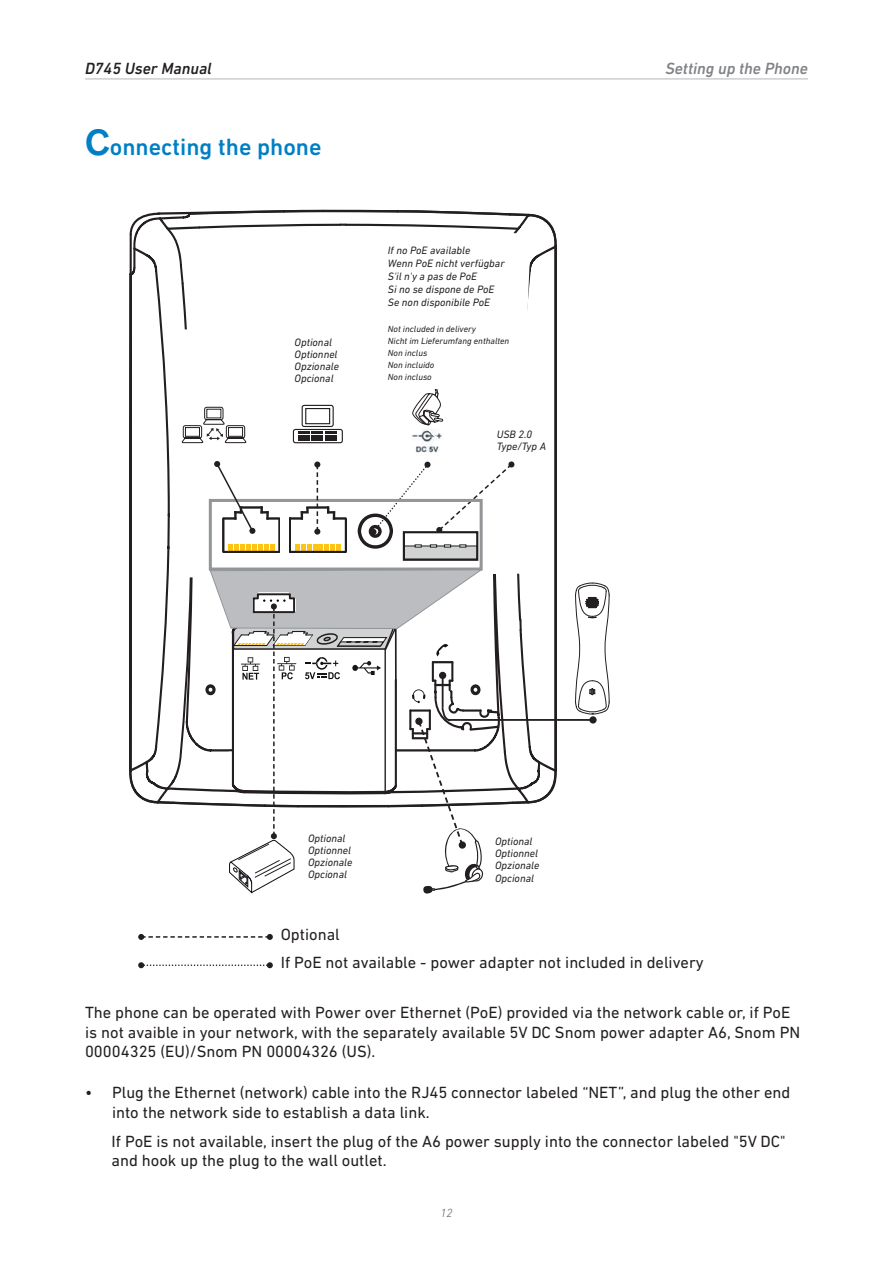
<style>
.page{position:relative;width:893px;height:1263px;background:#fff}
.page>*{position:absolute;margin:0;border:0;box-sizing:border-box;transform-origin:0 0}
.t1{font:500 24px "DIN Next LT Pro";color:#007fc5}
.t2{font:16.5px/19.8px "DIN Next LT Pro";color:#231f20}
.t3{font:italic 500 16.5px "DIN Next LT Pro";color:#808285}
.t4{font:italic 500 16.5px "DIN Next LT Pro";color:#231f20}
.t5{font:italic 300 12px "DIN Next LT Pro";color:#57585a}
.t6{font:italic 10.95px/12.1px "DIN Next LT Pro";color:#231f20}
.t7{font:italic 9.15px/12.1px "DIN Next LT Pro";color:#231f20}
.s1{font-family:"Akzidenz Grotesk Pro";font-size:36px}
</style>
<div class="page">
<hr style="left:85px;top:78px;width:723px;height:1px;background:#bcbdc0">
<svg style="left:575px;top:582px;width:35px;height:133px"></svg>
<hr style="left:448px;top:719px;width:145px;height:2px;background:#231f20">
<div style="left:589px;top:716px;width:8px;height:7px;background:#231f20;border-radius:50%"></div>
<svg style="left:129px;top:211px;width:429px;height:683px"></svg>
<svg style="left:138px;top:934px;width:135px;height:6px"></svg>
<svg style="left:138px;top:962px;width:135px;height:6px"></svg>
<p class="t4" style="left:85px;top:59px;width:128px">D745 User Manual</p>
<p class="t3" style="left:665px;top:59px;width:144px">Setting up the Phone</p>
<h1 class="t1" style="left:85px;top:132px;width:238px"><span class="s1">C</span>onnecting the phone</h1>
<p class="t6" style="left:295px;top:336px;width:46px">Optional<br>Optionnel<br>Opzionale<br>Opcional</p>
<p class="t6" style="left:388px;top:244px;width:118px;line-height:13px">If no PoE available<br>Wenn PoE nicht verfügbar<br>S'il n'y a pas de PoE<br>Si no se dispone de PoE<br>Se non disponibile PoE</p>
<p class="t7" style="left:388px;top:322px;width:123px">Not included in delivery<br>Nicht im Lieferumfang enthalten<br>Non inclus<br>Non incluido<br>Non incluso</p>
<p class="t6" style="left:497px;top:428px;width:51px">USB 2.0<br>Type/Typ A</p>
<p class="t6" style="left:308px;top:832px;width:46px">Optional<br>Optionnel<br>Opzionale<br>Opcional</p>
<p class="t6" style="left:495px;top:835px;width:46px">Optional<br>Optionnel<br>Opzionale<br>Opcional</p>
<p class="t2" style="left:281px;top:920px;width:424px;line-height:28.3px">Optional<br>If PoE not available - power adapter not included in delivery</p>
<p class="t2" style="left:85px;top:1002px;width:717px">The phone can be operated with Power over Ethernet (PoE) provided via the network cable or, if PoE is not avaible in your network, with the separately available 5V DC Snom power adapter A6, Snom PN<br>00004325 (EU)/Snom PN 00004326 (US).</p>
<p class="t2" style="left:112px;top:1083px;width:680px;text-indent:-27px">• Plug the Ethernet (network) cable into the RJ45 connector labeled “NET”, and plug the other end into the network side to establish a data link.</p>
<p class="t2" style="left:112px;top:1131px;width:675px">If PoE is not available, insert the plug of the A6 power supply into the connector labeled "5V DC" and hook up the plug to the wall outlet.</p>
<p class="t5" style="left:440px;top:1205px;width:14px">12</p>
</div>
